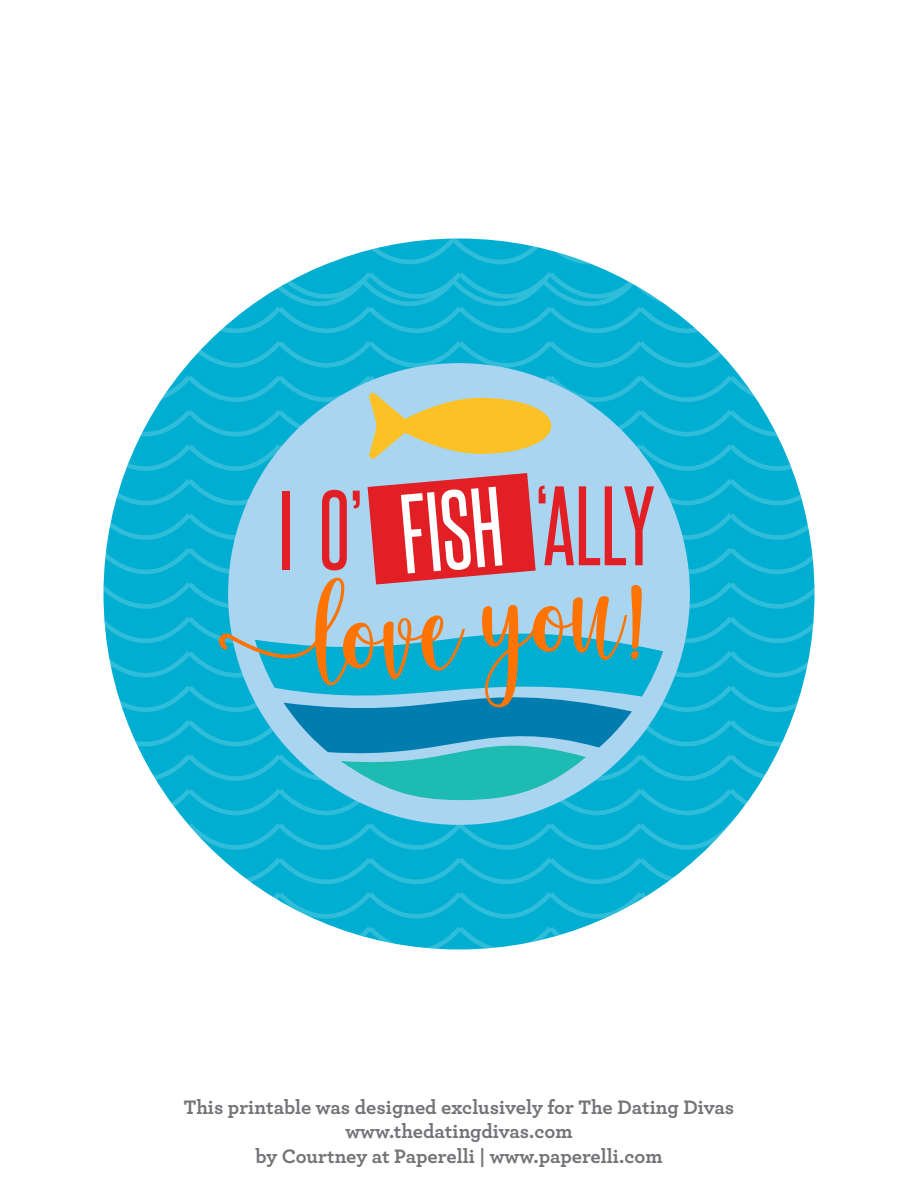
<style>
.page{position:relative;width:918px;height:1188px;background:#fff}
.page>*{position:absolute;margin:0;border:0;box-sizing:border-box;transform-origin:0 0}
.t1{font:95.85px "Steelfish Rg";color:#e11f25}
.t2{font:95.85px "Steelfish Rg";color:#fff}
.t3{font:82.95px "Malisia Script";color:#ff7300}
.t4{font:700 20.4px "Archer Pro";color:#727477}
</style>
<div class="page">
<svg style="left:104px;top:239px;width:710px;height:710px"></svg>
<p class="t1" style="left:278px;top:472px;width:86px">I O’</p>
<p class="t2" style="left:396px;top:476px;width:104px;rotate:-5deg">FISH</p>
<p class="t1" style="left:536px;top:467px;width:121px">‘ALLY</p>
<p class="t3" style="left:313px;top:592px;width:335px;rotate:-5deg">love you!</p>
<p class="t4" style="left:184px;top:1091px;width:552px">This printable was designed exclusively for The Dating Divas</p>
<p class="t4" style="left:345px;top:1115px;width:229px">www.thedatingdivas.com</p>
<p class="t4" style="left:255px;top:1140px;width:409px">by Courtney at Paperelli | www.paperelli.com</p>
</div>
